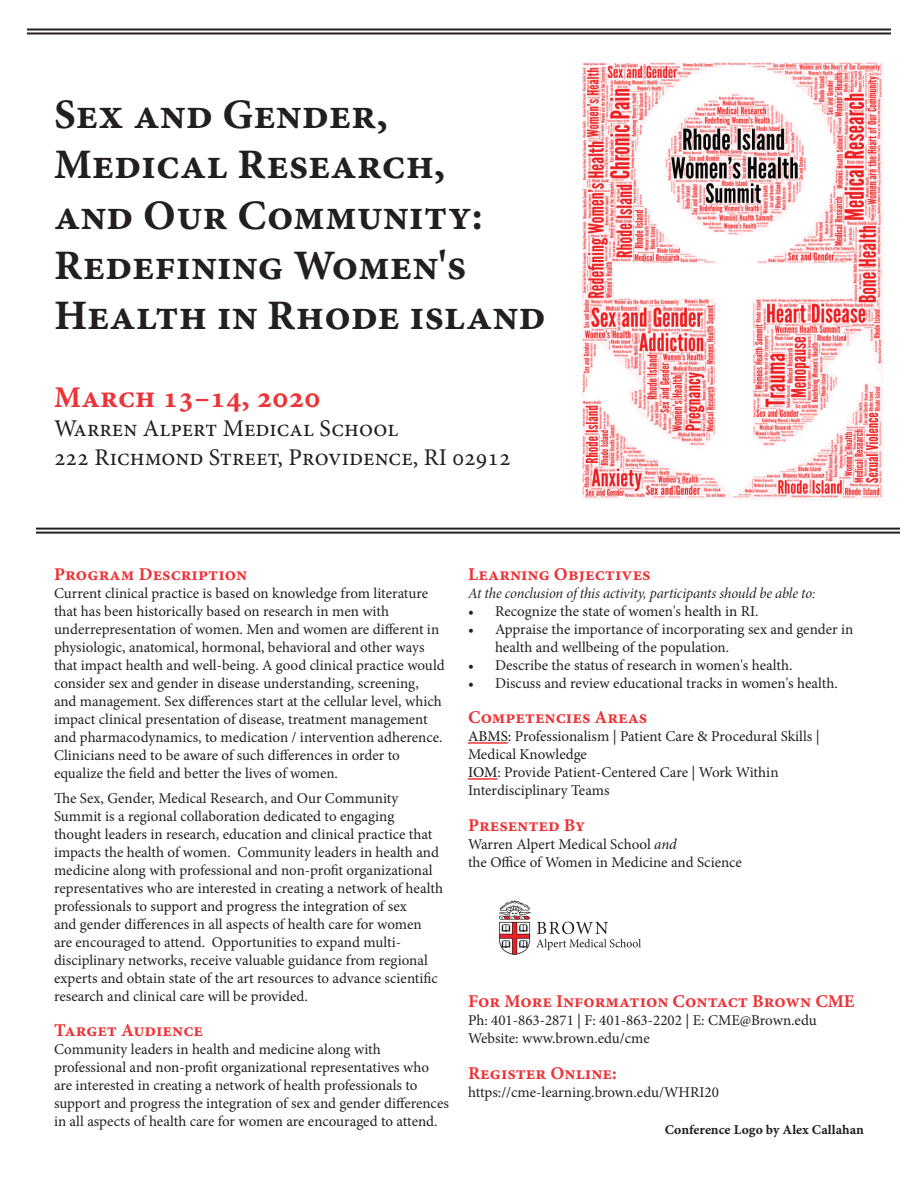
<style>
.page{position:relative;width:918px;height:1188px;background:#fff}
.page>*{position:absolute;margin:0;border:0;box-sizing:border-box;transform-origin:0 0}
.t1{font:42px/50.4px "Minion Pro Bold Capt";color:#231f20}
.t2{font:30px "Minion Pro Bold Capt";color:#ee3337}
.t3{font:24px/28.8px "Minion Pro";color:#231f20}
.t4{font:18px "Minion Pro Bold Capt";color:#ee3337}
.t5{font:15px/18px "Minion Pro";color:#231f20}
.t6{font:15px "Minion Pro It Subh";letter-spacing:-.01em;color:#231f20}
.t7{font:13.5px "Minion Pro Bold Capt";letter-spacing:.015em;color:#231f20}
.s1{font-weight:500}
.s2{font-style:italic}
</style>
<div class="page">
<img style="left:582px;top:62px;width:301px;height:437px">
<hr style="left:468px;top:742px;width:40px;height:2px;background:#ee3337">
<hr style="left:468px;top:778px;width:29px;height:2px;background:#ee3337">
<img style="left:499px;top:901px;width:141px;height:54px">
<hr style="left:36px;top:528px;width:864px;height:2px;background:#231f20">
<hr style="left:36px;top:532px;width:864px;height:2px;background:#231f20">
<hr style="left:27px;top:29px;width:864px;height:1px;background:#231f20">
<hr style="left:27px;top:33px;width:864px;height:1px;background:#231f20">
<h1 class="t1" style="left:54px;top:88px;width:493px">Sex and Gender,<br>Medical Research,<br>and Our Community:<br>Redefining Women's<br>Health in Rhode island</h1>
<h2 class="t2" style="left:54px;top:376px;width:268px">March 13–14, 2020</h2>
<h3 class="t3" style="left:54px;top:414px;width:458px">Warren Alpert Medical School<br>222 Richmond Street, Providence, RI 02912</h3>
<p class="t4" style="left:54px;top:562px;width:195px">Program Description</p>
<p class="t5" style="left:54px;top:585px;width:392px">Current clinical practice is based on knowledge from literature that has been historically based on research in men with underrepresentation of women. Men and women are different in physiologic, anatomical, hormonal, behavioral and other ways that impact health and well-being. A good clinical practice would consider sex and gender in disease understanding, screening, and management. Sex differences start at the cellular level, which impact clinical presentation of disease, treatment management and pharmacodynamics, to medication / intervention adherence.<br>Clinicians need to be aware of such differences in order to equalize the field and better the lives of women.</p>
<p class="t5" style="left:54px;top:789px;width:391px">The Sex, Gender, Medical Research, and Our Community Summit is a regional collaboration dedicated to engaging thought leaders in research, education and clinical practice that impacts the health of women. Community leaders in health and medicine along with professional and non-profit organizational representatives who are interested in creating a network of health professionals to support and progress the integration of sex<br>and gender differences in all aspects of health care for women are encouraged to attend. Opportunities to expand multi&shy;disciplinary networks, receive valuable guidance from regional experts and obtain state of the art resources to advance scientific research and clinical care will be provided.</p>
<p class="t4" style="left:54px;top:1017px;width:151px">Target Audience</p>
<p class="t5" style="left:54px;top:1040px;width:396px">Community leaders in health and medicine along with professional and non-profit organizational representatives who are interested in creating a network of health professionals to support and progress the integration of sex and gender differences in all aspects of health care for women are encouraged to attend.</p>
<p class="t4" style="left:468px;top:562px;width:184px">Learning Objectives</p>
<p class="t6" style="left:468px;top:584px;width:349px">At the conclusion of this activity, participants should be able to:</p>
<p class="t5" style="left:468px;top:603px;width:292px">• Recognize the state of women's health in RI.</p>
<p class="t5" style="left:495px;top:621px;width:360px;text-indent:-27px">• Appraise the importance of incorporating sex and gender in health and wellbeing of the population.</p>
<p class="t5" style="left:468px;top:657px;width:326px">• Describe the status of research in women's health.</p>
<p class="t5" style="left:468px;top:675px;width:371px">• Discuss and review educational tracks in women's health.</p>
<p class="t4" style="left:468px;top:705px;width:181px">Competencies Areas</p>
<p class="t5" style="left:468px;top:728px;width:353px"><span class="s1">ABMS:</span> Professionalism | Patient Care &amp; Procedural Skills | Medical Knowledge<br><span class="s1">IOM</span>: Provide Patient-Centered Care | Work Within Interdisciplinary Teams</p>
<p class="t4" style="left:468px;top:812px;width:119px">Presented By</p>
<p class="t5" style="left:468px;top:835px;width:275px">Warren Alpert Medical School <span class="s2">and<br></span>the Office of Women in Medicine and Science</p>
<p class="t4" style="left:468px;top:989px;width:388px">For More Information Contact Brown CME</p>
<p class="t5" style="left:468px;top:1012px;width:350px">Ph: 401-863-2871 | F: 401-863-2202 | E: CME@Brown.edu<br>Website: www.brown.edu/cme</p>
<p class="t4" style="left:468px;top:1060px;width:150px">Register Online:</p>
<p class="t5" style="left:468px;top:1083px;width:252px">https://cme-learning.brown.edu/WHRI20</p>
<p class="t7" style="left:665px;top:1120px;width:201px">Conference Logo by Alex Callahan</p>
</div>
